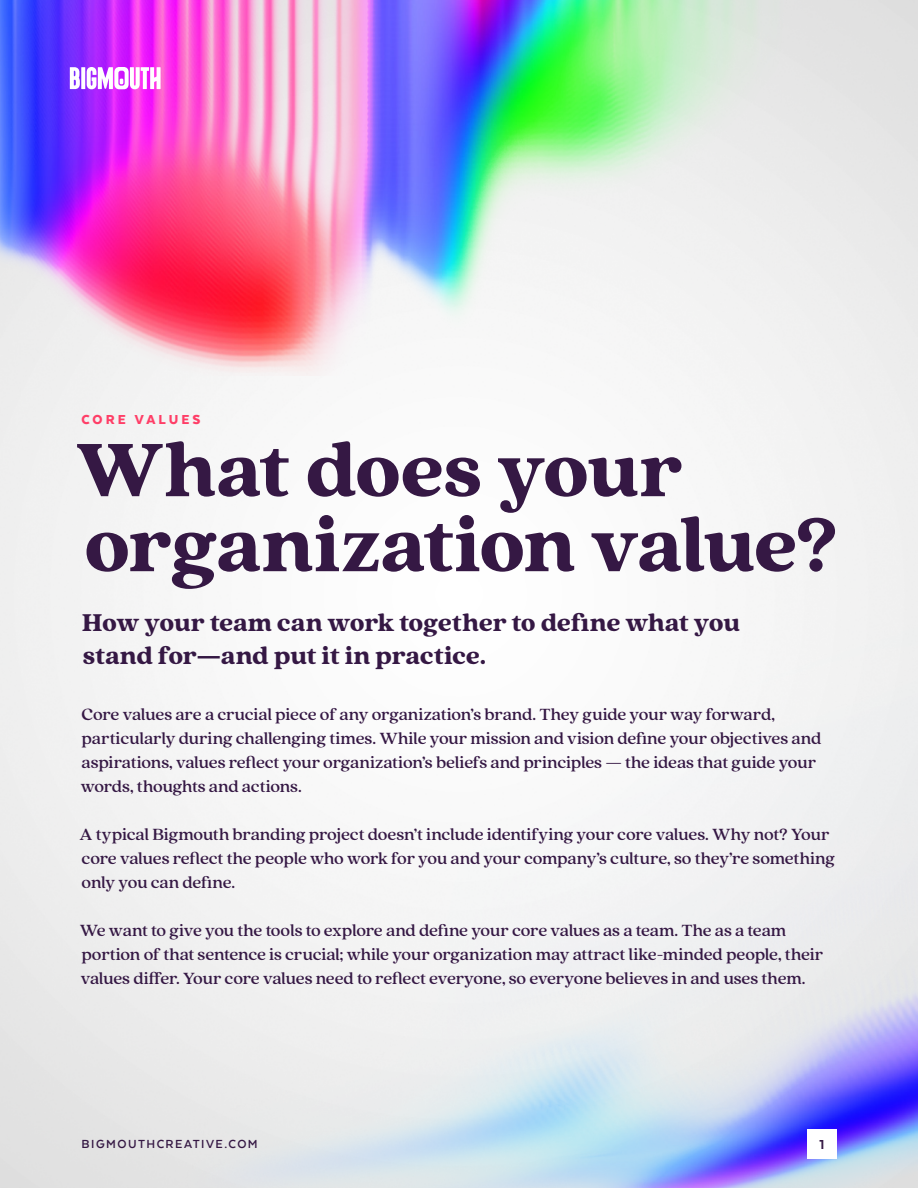
<style>
.page{position:relative;width:918px;height:1188px;background:#fff}
.page>*{position:absolute;margin:0;border:0;box-sizing:border-box;transform-origin:0 0}
.t1{font:900 84px/75px "Quincy CF";letter-spacing:-.02em;color:#351844}
.t2{font:900 27px/33px "Quincy CF";letter-spacing:-.01em;color:#351844}
.t3{font:500 18px/24px "Quincy CF";letter-spacing:-.01em;color:#351844}
.t4{font:900 15px "Texta Alt";letter-spacing:.205em;color:#ff3e67}
.t5{font:800 15px "Texta Alt";color:#351844}
.t6{font:700 13.5px "Texta Alt";letter-spacing:.11em;color:#351844}
</style>
<div class="page">
<img style="left:0;top:0;width:854px;height:375px">
<svg style="left:70px;top:67px;width:10px;height:22px"></svg>
<svg style="left:81px;top:67px;width:4px;height:22px"></svg>
<svg style="left:87px;top:67px;width:74px;height:22px"></svg>
<img style="left:132px;top:593px;width:786px;height:595px">
<div style="left:807px;top:1129px;width:30px;height:30px;background:#fff"></div>
<p class="t4" style="left:81px;top:411px;width:121px">CORE VALUES</p>
<p class="t1" style="left:75px;top:433px;width:764px">What does your organization value?</p>
<p class="t2" style="left:82px;top:606px;width:660px">How your team can work together to define what you stand for—and put it in practice.</p>
<p class="t3" style="left:81px;top:703px;width:742px">Core values are a crucial piece of any organization’s brand. They guide your way forward, particularly during challenging times. While your mission and vision define your objectives and aspirations, values reflect your organization’s beliefs and principles — the ideas that guide your words, thoughts and actions.</p>
<p class="t3" style="left:80px;top:823px;width:757px">A typical Bigmouth branding project doesn’t include identifying your core values. Why not? Your core values reflect the people who work for you and your company’s culture, so they’re something only you can define.</p>
<p class="t3" style="left:80px;top:919px;width:745px">We want to give you the tools to explore and define your core values as a team. The as a team portion of that sentence is crucial; while your organization may attract like-minded people, their values differ. Your core values need to reflect everyone, so everyone believes in and uses them.</p>
<p class="t6" style="left:82px;top:1137px;width:178px">BIGMOUTHCREATIVE.COM</p>
<p class="t5" style="left:819px;top:1137px;width:6px">1</p>
</div>
